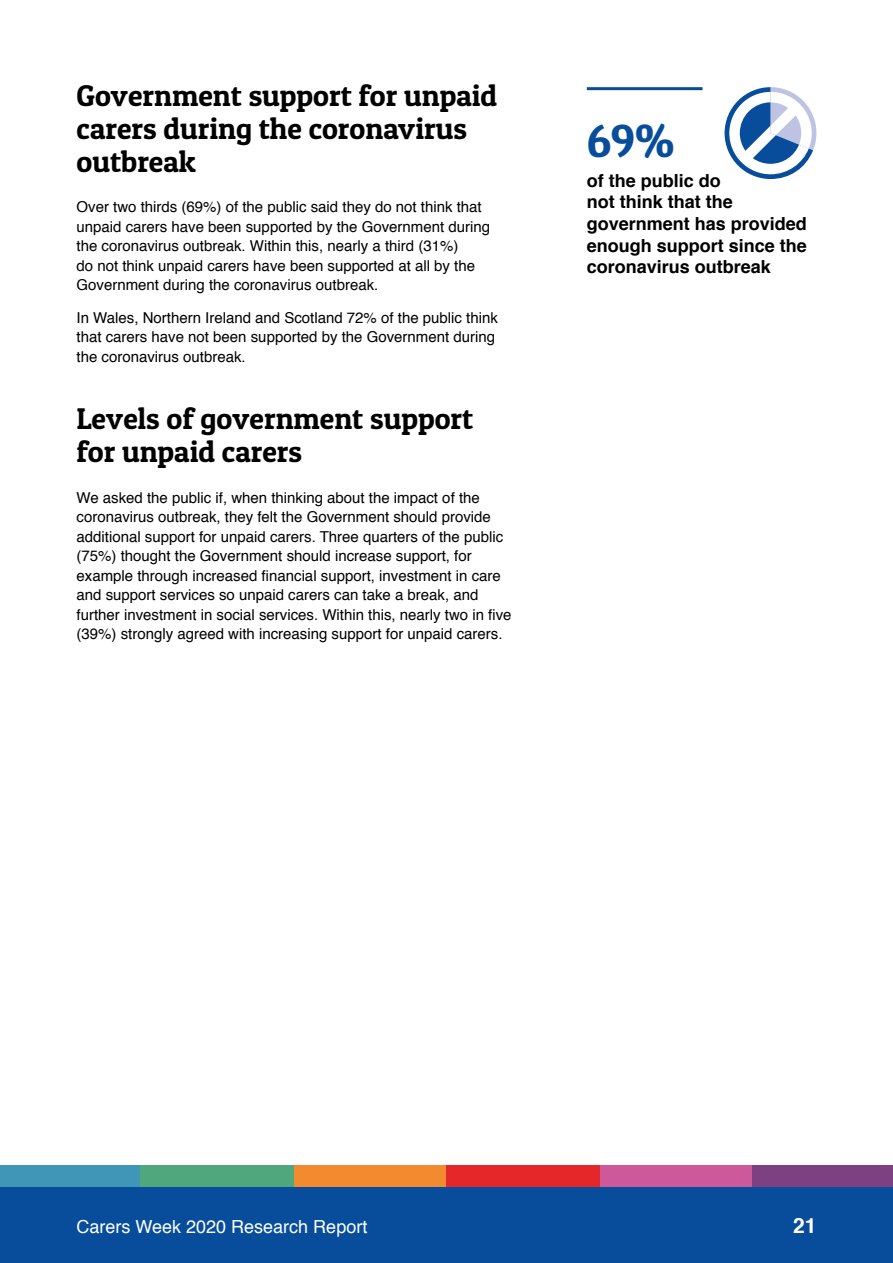
<style>
.page{position:relative;width:893px;height:1263px;background:#fff}
.page>*{position:absolute;margin:0;border:0;box-sizing:border-box;transform-origin:0 0}
.t1{font:46.5px "Patua One";color:#074d9b}
.t2{font:30px/33px "Patua One";color:#000}
.t3{font:700 21px "Helvetica";color:#fff}
.t4{font:700 18px/21.6px "Helvetica";color:#000}
.t5{font:18px "Helvetica";color:#fff}
.t6{font:15px/19.5px "Helvetica";color:#000}
</style>
<div class="page">
<div style="left:0;top:1187px;width:893px;height:76px;background:#074d9b"></div>
<div style="left:0;top:1165px;width:140px;height:22px;background:#4096b7"></div>
<div style="left:294px;top:1165px;width:153px;height:22px;background:#f28b30"></div>
<div style="left:600px;top:1165px;width:153px;height:22px;background:#cd589a"></div>
<div style="left:140px;top:1165px;width:153px;height:22px;background:#4fa77e"></div>
<div style="left:447px;top:1165px;width:153px;height:22px;background:#e62729"></div>
<div style="left:753px;top:1165px;width:140px;height:22px;background:#7d4182"></div>
<hr style="left:587px;top:87px;width:115px;height:3px;background:#074d9b">
<svg style="left:725px;top:87px;width:92px;height:92px"></svg>
<h2 class="t2" style="left:77px;top:78px;width:422px">Government support for unpaid carers during the coronavirus outbreak</h2>
<p class="t6" style="left:77px;top:198px;width:415px">Over two thirds (69%) of the public said they do not think that unpaid carers have been supported by the Government during the coronavirus outbreak. Within this, nearly a third (31%)<br>do not think unpaid carers have been supported at all by the Government during the coronavirus outbreak.</p>
<p class="t6" style="left:77px;top:308px;width:423px">In Wales, Northern Ireland and Scotland 72% of the public think that carers have not been supported by the Government during the coronavirus outbreak.</p>
<h2 class="t2" style="left:77px;top:401px;width:398px">Levels of government support for unpaid carers</h2>
<p class="t6" style="left:77px;top:488px;width:437px">We asked the public if, when thinking about the impact of the coronavirus outbreak, they felt the Government should provide additional support for unpaid carers. Three quarters of the public (75%) thought the Government should increase support, for example through increased financial support, investment in care and support services so unpaid carers can take a break, and further investment in social services. Within this, nearly two in five (39%) strongly agreed with increasing support for unpaid carers.</p>
<h1 class="t1" style="left:587px;top:111px;width:89px">69%</h1>
<p class="t4" style="left:587px;top:170px;width:222px">of the public do<br>not think that the government has provided enough support since the coronavirus outbreak</p>
<p class="t5" style="left:77px;top:1212px;width:292px">Carers Week 2020 Research Report</p>
<h3 class="t3" style="left:793px;top:1208px;width:25px">21</h3>
</div>
